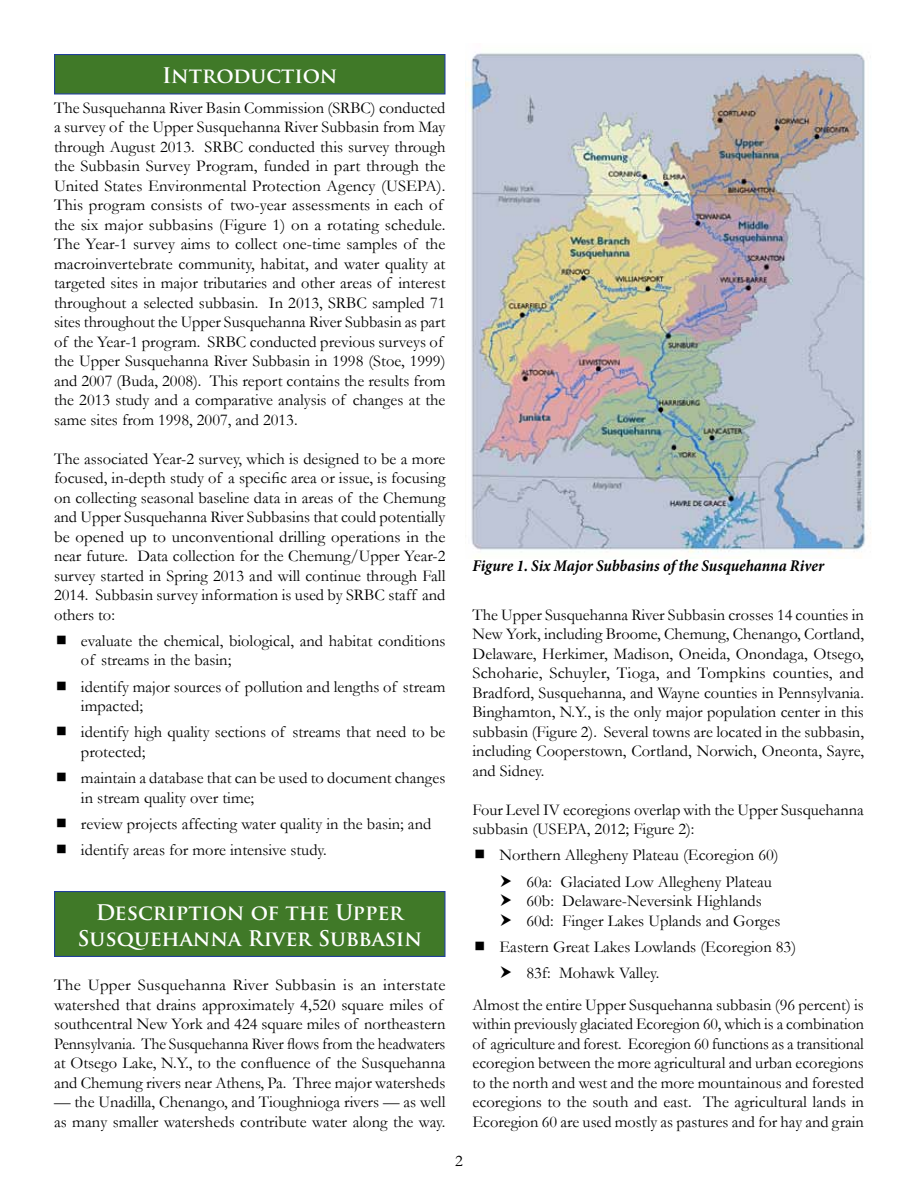
<style>
.page{position:relative;width:918px;height:1188px;background:#fff}
.page>*{position:absolute;margin:0;border:0;box-sizing:border-box;transform-origin:0 0}
.t1{font:700 21px/25.5px "Trajan Pro";color:#fff;text-align:center}
.t2{font:16.5px/19.5px "Garamond";color:#000}
.t3{font:italic 700 condensed 16.5px "Minion Pro";letter-spacing:-.005em;color:#000}
</style>
<div class="page">
<div style="left:54px;top:891px;width:392px;height:66px;background:#407928;border:1px solid #21409a"></div>
<img style="left:465px;top:53px;width:406px;height:506px">
<div style="left:54px;top:54px;width:392px;height:40px;background:#407928;border:1px solid #21409a"></div>
<p class="t1" style="left:162px;top:62px;width:177px">Introduction</p>
<p class="t2" style="left:54px;top:97px;width:393px">The Susquehanna River Basin Commission (SRBC) conducted a survey of the Upper Susquehanna River Subbasin from May through August 2013. SRBC conducted this survey through the Subbasin Survey Program, funded in part through the United States Environmental Protection Agency (USEPA).<br>This program consists of two-year assessments in each of the six major subbasins (Figure 1) on a rotating schedule.<br>The Year-1 survey aims to collect one-time samples of the macroinvertebrate community, habitat, and water quality at targeted sites in major tributaries and other areas of interest throughout a selected subbasin. In 2013, SRBC sampled 71 sites throughout the Upper Susquehanna River Subbasin as part of the Year-1 program. SRBC conducted previous surveys of the Upper Susquehanna River Subbasin in 1998 (Stoe, 1999) and 2007 (Buda, 2008). This report contains the results from the 2013 study and a comparative analysis of changes at the same sites from 1998, 2007, and 2013.</p>
<p class="t2" style="left:54px;top:448px;width:393px;text-align:justify">The associated Year-2 survey, which is designed to be a more focused, in-depth study of a specific area or issue, is focusing on collecting seasonal baseline data in areas of the Chemung and Upper Susquehanna River Subbasins that could potentially be opened up to unconventional drilling operations in the near future. Data collection for the Chemung/Upper Year-2 survey started in Spring 2013 and will continue through Fall 2014. Subbasin survey information is used by SRBC staff and others to:</p>
<p class="t2" style="left:81px;top:630px;width:366px">evaluate the chemical, biological, and habitat conditions of streams in the basin;</p>
<p class="t2" style="left:81px;top:676px;width:366px">identify major sources of pollution and lengths of stream impacted;</p>
<p class="t2" style="left:81px;top:722px;width:366px">identify high quality sections of streams that need to be protected;</p>
<p class="t2" style="left:81px;top:768px;width:366px">maintain a database that can be used to document changes in stream quality over time;</p>
<p class="t2" style="left:81px;top:810px;width:352px;line-height:26.2px">review projects affecting water quality in the basin; and identify areas for more intensive study.</p>
<p class="t1" style="left:77px;top:900px;width:346px">Description of the Upper<br>Susquehanna River Subbasin</p>
<p class="t2" style="left:54px;top:975px;width:393px">The Upper Susquehanna River Subbasin is an interstate watershed that drains approximately 4,520 square miles of southcentral New York and 424 square miles of northeastern Pennsylvania. The Susquehanna River flows from the headwaters at Otsego Lake, N.Y., to the confluence of the Susquehanna and Chemung rivers near Athens, Pa. Three major watersheds</p>
<p class="t2" style="left:54px;top:1092px;width:393px">— the Unadilla, Chenango, and Tioughnioga rivers — as well as many smaller watersheds contribute water along the way.</p>
<p class="t2" style="left:455px;top:1150px;width:9px">2</p>
<p class="t3" style="left:472px;top:554px;width:353px">Figure 1. Six Major Subbasins of the Susquehanna River</p>
<p class="t2" style="left:472px;top:604px;width:393px;text-align:justify">The Upper Susquehanna River Subbasin crosses 14 counties in New York, including Broome, Chemung, Chenango, Cortland, Delaware, Herkimer, Madison, Oneida, Onondaga, Otsego, Schoharie, Schuyler, Tioga, and Tompkins counties, and Bradford, Susquehanna, and Wayne counties in Pennsylvania.<br>Binghamton, N.Y., is the only major population center in this subbasin (Figure 2). Several towns are located in the subbasin, including Cooperstown, Cortland, Norwich, Oneonta, Sayre, and Sidney.</p>
<p class="t2" style="left:472px;top:799px;width:393px">Four Level IV ecoregions overlap with the Upper Susquehanna subbasin (USEPA, 2012; Figure 2):</p>
<p class="t2" style="left:526px;top:842px;width:254px;line-height:26.2px;text-indent:-27px">Northern Allegheny Plateau (Ecoregion 60)<br>60a: Glaciated Low Allegheny Plateau</p>
<p class="t2" style="left:526px;top:891px;width:255px">60b: Delaware-Neversink Highlands<br>60d: Finger Lakes Uplands and Gorges</p>
<p class="t2" style="left:526px;top:933px;width:271px;line-height:26.2px;text-indent:-27px">Eastern Great Lakes Lowlands (Ecoregion 83)<br>83f: Mohawk Valley.</p>
<p class="t2" style="left:472px;top:994px;width:393px;text-align:justify">Almost the entire Upper Susquehanna subbasin (96 percent) is within previously glaciated Ecoregion 60, which is a combination of agriculture and forest. Ecoregion 60 functions as a transitional ecoregion between the more agricultural and urban ecoregions to the north and west and the more mountainous and forested ecoregions to the south and east. The agricultural lands in Ecoregion 60 are used mostly as pastures and for hay and grain</p>
</div>
